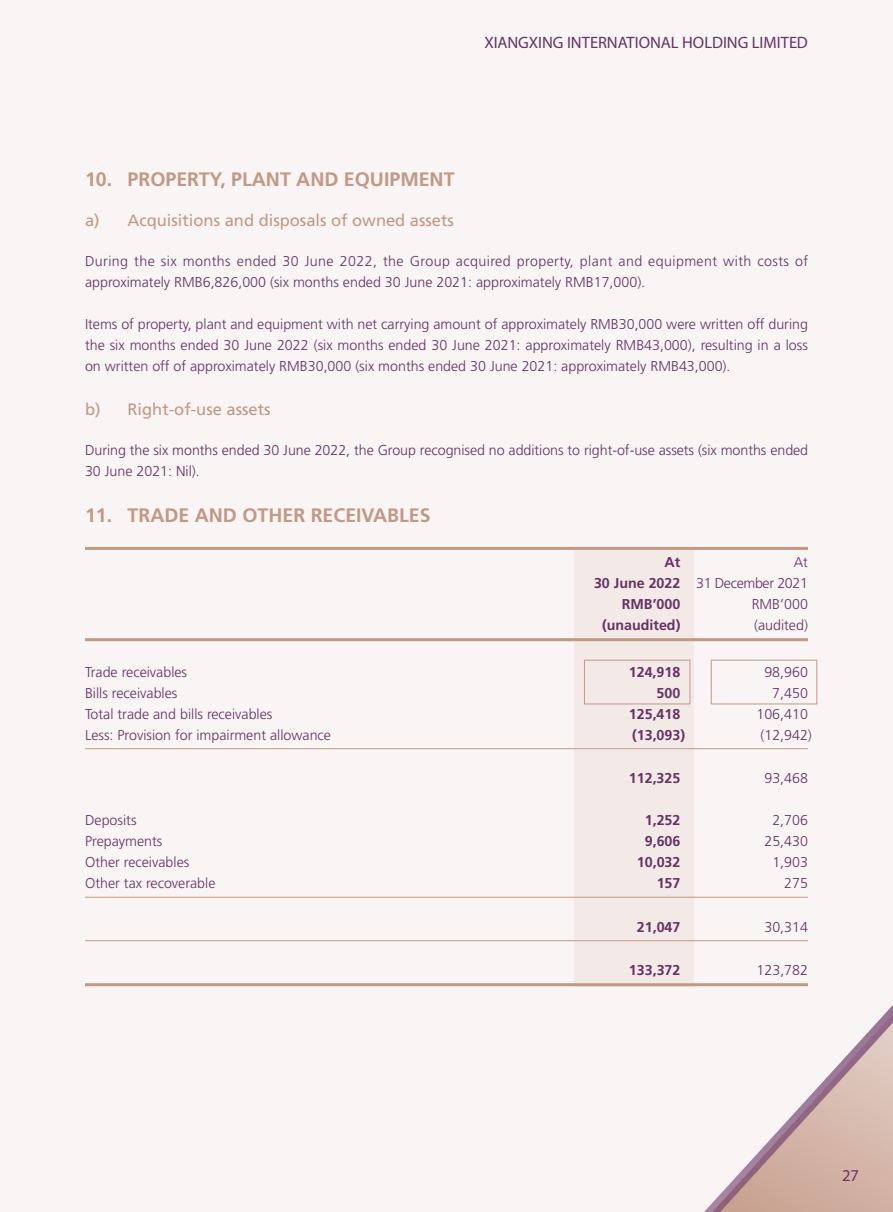
<style>
.page{position:relative;width:893px;height:1212px;background:#f9f5f4}
.page>*{position:absolute;margin:0;border:0;box-sizing:border-box;transform-origin:0 0}
.t1{font:700 19.5px "Frutiger LT Std";color:#c39885}
.t2{font:16.5px "Frutiger LT Std";color:#c39885}
.t3{font:16.5px "Myriad Pro";letter-spacing:-.005em;color:#663165}
.t4{font:300 14.25px/21px "Frutiger LT Std";color:#663165;text-align:justify}
.t5{font:300 14.25px/21px "Frutiger LT Std";letter-spacing:.03em;color:#663165}
.t6{font:700 14.25px "Frutiger LT Std";color:#663165}
.t7{font:300 14.25px "Frutiger LT Std";letter-spacing:-.025em;color:#663165}
.s1{font-weight:700}
</style>
<div class="page">
<svg style="left:666px;top:969px;width:227px;height:243px"></svg>
<div style="left:574px;top:547px;width:119px;height:439px;background:#f3eae7"></div>
<hr style="left:85px;top:547px;width:723px;height:3px;background:#c39885">
<hr style="left:85px;top:638px;width:723px;height:3px;background:#c39885">
<hr style="left:85px;top:748px;width:723px;height:1px;background:#c39885">
<hr style="left:85px;top:897px;width:723px;height:1px;background:#c39885">
<hr style="left:85px;top:940px;width:723px;height:1px;background:#c39885">
<hr style="left:85px;top:983px;width:723px;height:3px;background:#c39885">
<div style="left:584px;top:660px;width:106px;height:44px;border:1px solid #c39885"></div>
<div style="left:711px;top:660px;width:106px;height:44px;border:1px solid #c39885"></div>
<p class="t3" style="left:484px;top:32px;width:325px">XIANGXING INTERNATIONAL HOLDING LIMITED</p>
<h1 class="t1" style="left:85px;top:168px;width:371px">10. PROPERTY, PLANT AND EQUIPMENT</h1>
<p class="t2" style="left:85px;top:210px;width:370px">a) Acquisitions and disposals of owned assets</p>
<p class="t5" style="left:85px;top:251px;width:725px">During the six months ended 30 June 2022, the Group acquired property, plant and equipment with costs of approximately RMB6,826,000 (six months ended 30 June 2021: approximately RMB17,000).</p>
<p class="t4" style="left:85px;top:314px;width:724px">Items of property, plant and equipment with net carrying amount of approximately RMB30,000 were written off during the six months ended 30 June 2022 (six months ended 30 June 2021: approximately RMB43,000), resulting in a loss on written off of approximately RMB30,000 (six months ended 30 June 2021: approximately RMB43,000).</p>
<p class="t2" style="left:85px;top:399px;width:187px">b) Right-of-use assets</p>
<p class="t4" style="left:85px;top:440px;width:725px">During the six months ended 30 June 2022, the Group recognised no additions to right-of-use assets (six months ended<br>30 June 2021: Nil).</p>
<h1 class="t1" style="left:85px;top:504px;width:347px">11. TRADE AND OTHER RECEIVABLES</h1>
<p class="t6" style="left:664px;top:554px;width:17px">At</p>
<p class="t4" style="left:794px;top:552px;width:16px">At</p>
<p class="t7" style="left:594px;top:575px;width:215px"><span class="s1">30 June 2022</span> 31 December 2021</p>
<p class="t6" style="left:622px;top:596px;width:60px">RMB’000</p>
<p class="t4" style="left:752px;top:594px;width:58px">RMB’000</p>
<p class="t6" style="left:602px;top:617px;width:80px">(unaudited)</p>
<p class="t4" style="left:754px;top:615px;width:55px">(audited)</p>
<p class="t4" style="left:85px;top:661px;width:104px">Trade receivables</p>
<p class="t6" style="left:629px;top:663px;width:53px">124,918</p>
<p class="t4" style="left:764px;top:661px;width:45px">98,960</p>
<p class="t4" style="left:85px;top:682px;width:94px">Bills receivables</p>
<p class="t6" style="left:657px;top:684px;width:25px">500</p>
<p class="t4" style="left:772px;top:682px;width:37px">7,450</p>
<p class="t4" style="left:85px;top:703px;width:189px">Total trade and bills receivables</p>
<p class="t6" style="left:629px;top:705px;width:53px">125,418</p>
<p class="t4" style="left:756px;top:703px;width:53px">106,410</p>
<p class="t4" style="left:85px;top:724px;width:247px">Less: Provision for impairment allowance</p>
<p class="t6" style="left:632px;top:726px;width:55px">(13,093)</p>
<p class="t4" style="left:760px;top:724px;width:53px">(12,942)</p>
<p class="t6" style="left:629px;top:770px;width:53px">112,325</p>
<p class="t4" style="left:764px;top:768px;width:45px">93,468</p>
<p class="t4" style="left:85px;top:810px;width:53px">Deposits</p>
<p class="t6" style="left:645px;top:812px;width:37px">1,252</p>
<p class="t4" style="left:772px;top:810px;width:37px">2,706</p>
<p class="t4" style="left:85px;top:831px;width:79px">Prepayments</p>
<p class="t6" style="left:645px;top:833px;width:37px">9,606</p>
<p class="t4" style="left:764px;top:831px;width:45px">25,430</p>
<p class="t4" style="left:85px;top:852px;width:106px">Other receivables</p>
<p class="t6" style="left:637px;top:854px;width:45px">10,032</p>
<p class="t4" style="left:772px;top:852px;width:37px">1,903</p>
<p class="t4" style="left:85px;top:873px;width:132px">Other tax recoverable</p>
<p class="t6" style="left:657px;top:875px;width:25px">157</p>
<p class="t4" style="left:784px;top:873px;width:25px">275</p>
<p class="t6" style="left:637px;top:918px;width:45px">21,047</p>
<p class="t4" style="left:764px;top:916px;width:45px">30,314</p>
<p class="t6" style="left:629px;top:962px;width:53px">133,372</p>
<p class="t4" style="left:756px;top:960px;width:53px">123,782</p>
<p class="t3" style="left:842px;top:1166px;width:18px">27</p>
</div>
